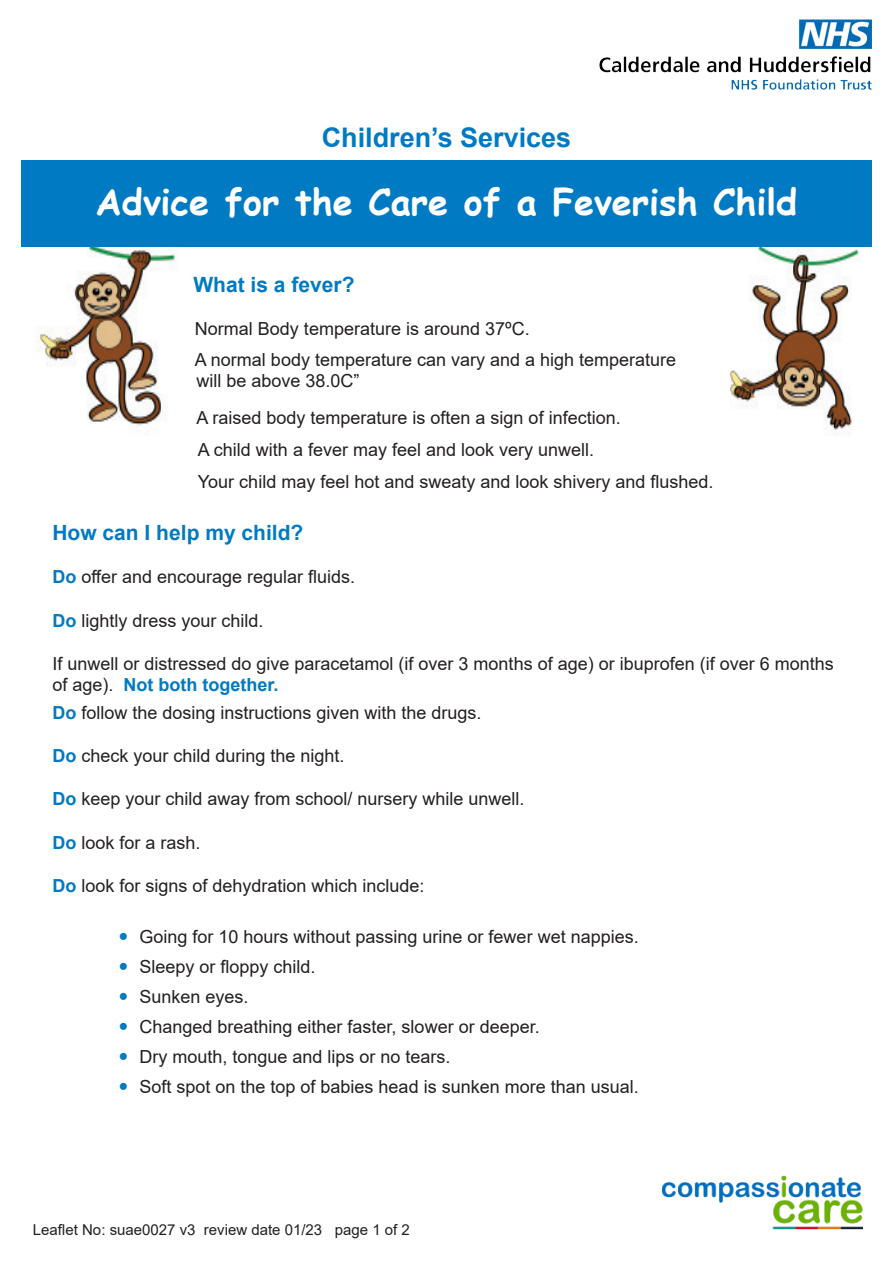
<style>
.page{position:relative;width:893px;height:1263px;background:#fff}
.page>*{position:absolute;margin:0;border:0;box-sizing:border-box;transform-origin:0 0}
.t1{font:700 36px "Comic Sans MS";color:#fff}
.t2{font:700 27px "Arial";color:#007ac2}
.t3{font:700 21px "Arial";color:#007ac2}
.t4{font:18px/21.6px "Arial";color:#231f20}
.t5{font:15px "Arial";color:#231f20}
.s1{font-weight:700;color:#007ac2}
</style>
<div class="page">
<img style="left:730px;top:247px;width:130px;height:187px">
<img style="left:38px;top:247px;width:138px;height:179px">
<img style="left:662px;top:1175px;width:201px;height:55px">
<div style="left:21px;top:160px;width:851px;height:87px;background:#007ac2"></div>
<img style="left:599px;top:20px;width:273px;height:70px">
<p class="t2" style="left:322px;top:118px;width:251px">Children’s Services</p>
<p class="t1" style="left:96px;top:176px;width:703px">Advice for the Care of a Feverish Child</p>
<p class="t3" style="left:193px;top:269px;width:163px">What is a fever?</p>
<p class="t4" style="left:195px;top:318px;width:336px">Normal Body temperature is around 37ºC.</p>
<p class="t4" style="left:195px;top:348px;width:483px">A normal body temperature can vary and a high temperature</p>
<p class="t4" style="left:196px;top:370px;width:165px">will be above 38.0C”</p>
<p class="t4" style="left:196px;top:406px;width:426px">A raised body temperature is often a sign of infection.</p>
<p class="t4" style="left:198px;top:439px;width:398px">A child with a fever may feel and look very unwell.</p>
<p class="t4" style="left:198px;top:471px;width:517px">Your child may feel hot and sweaty and look shivery and flushed.</p>
<p class="t3" style="left:52px;top:518px;width:252px">How can I help my child?</p>
<p class="t4" style="left:52px;top:566px;width:304px"><span class="s1">Do</span> offer and encourage regular fluids.</p>
<p class="t4" style="left:52px;top:609px;width:213px"><span class="s1">Do</span> lightly dress your child.</p>
<p class="t4" style="left:52px;top:652px;width:783px">If unwell or distressed do give paracetamol (if over 3 months of age) or ibuprofen (if over 6 months of age). <span class="s1">Not both together.</span></p>
<p class="t4" style="left:52px;top:702px;width:431px"><span class="s1">Do</span> follow the dosing instructions given with the drugs.</p>
<p class="t4" style="left:52px;top:745px;width:294px"><span class="s1">Do</span> check your child during the night.</p>
<p class="t4" style="left:52px;top:788px;width:474px"><span class="s1">Do</span> keep your child away from school/ nursery while unwell.</p>
<p class="t4" style="left:52px;top:831px;width:150px"><span class="s1">Do</span> look for a rash.</p>
<p class="t4" style="left:52px;top:874px;width:374px"><span class="s1">Do</span> look for signs of dehydration which include:</p>
<p class="t4" style="left:139px;top:926px;width:501px">Going for 10 hours without passing urine or fewer wet nappies.</p>
<p class="t4" style="left:139px;top:956px;width:178px">Sleepy or floppy child.</p>
<p class="t4" style="left:139px;top:986px;width:111px">Sunken eyes.</p>
<p class="t4" style="left:139px;top:1016px;width:402px">Changed breathing either faster, slower or deeper.</p>
<p class="t4" style="left:139px;top:1046px;width:313px">Dry mouth, tongue and lips or no tears.</p>
<p class="t4" style="left:139px;top:1076px;width:501px">Soft spot on the top of babies head is sunken more than usual.</p>
<p class="t5" style="left:33px;top:1219px;width:378px">Leaflet No: suae0027 v3 review date 01/23 page 1 of 2</p>
</div>
